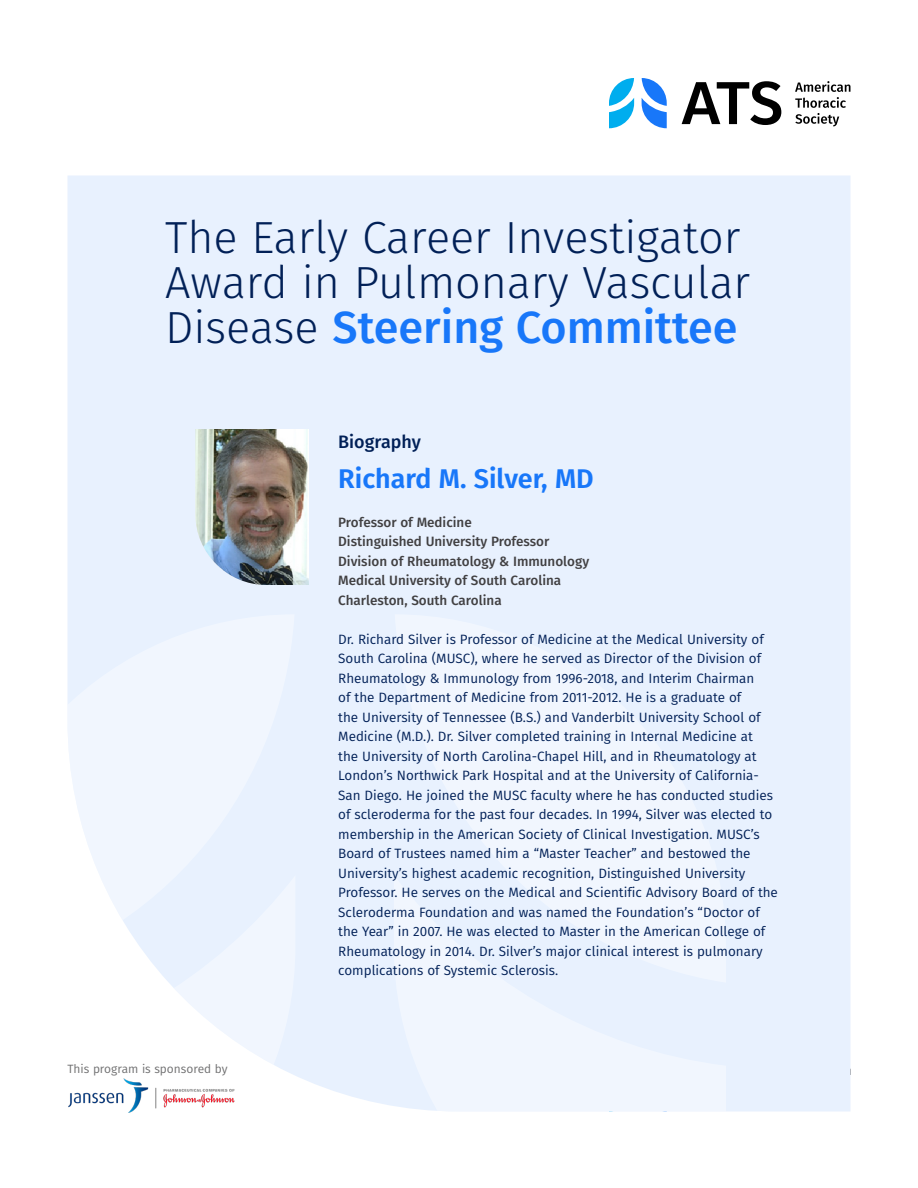
<style>
.page{position:relative;width:918px;height:1188px;background:#fff}
.page>*{position:absolute;margin:0;border:0;box-sizing:border-box;transform-origin:0 0}
.Headline_Medium_-_Li{font:300 45px/45px "Fira Sans";color:#012057}
.Headline_Small_-_Bol{font:600 27px "Fira Sans";color:#1877f9}
.Body__Large{font:500 18px "Fira Sans";color:#012057}
.Body__Standard{font:13.5px/19.5px "Fira Sans";color:#012057}
.Body__Standard-2{font:500 13.5px/19.5px "Fira Sans";color:#414042}
.Body__Small_-_Sideba{font:12px "Fira Sans";color:#707071}
.s1{font-weight:500;color:#1877f9}
</style>
<div class="page">
<div style="left:68px;top:176px;width:782px;height:936px;background:#e8f1fe"></div>
<svg style="left:68px;top:614px;width:227px;height:261px;fill:#f1f6fe"></svg>
<svg style="left:68px;top:875px;width:227px;height:237px"></svg>
<svg style="left:395px;top:614px;width:331px;height:261px;fill:#f1f6fe"></svg>
<svg style="left:394px;top:875px;width:332px;height:237px;fill:#f1f6fe"></svg>
<img style="left:195px;top:429px;width:114px;height:156px">
<svg style="left:609px;top:78px;width:25px;height:50px"></svg>
<svg style="left:642px;top:78px;width:25px;height:50px"></svg>
<svg style="left:795px;top:81px;width:55px;height:45px"></svg>
<svg style="left:682px;top:81px;width:99px;height:44px"></svg>
<img style="left:68px;top:1078px;width:167px;height:34px">
<p class="Headline_Medium_-_Li" style="left:165px;top:215px;width:587px">The Early Career Investigator<br>Award in Pulmonary Vascular<br>Disease <span class="s1">Steering Committee</span></p>
<p class="Body__Large" style="left:338px;top:428px;width:84px">Biography</p>
<p class="Headline_Small_-_Bol" style="left:338px;top:456px;width:257px">Richard M. Silver, MD</p>
<p class="Body__Standard-2" style="left:338px;top:511px;width:252px">Professor of Medicine<br>Distinguished University Professor Division of Rheumatology &amp; Immunology Medical University of South Carolina Charleston, South Carolina</p>
<p class="Body__Small_-_Sideba" style="left:68px;top:1059px;width:162px">This program is sponsored by</p>
<p class="Body__Standard" style="left:338px;top:629px;width:441px">Dr. Richard Silver is Professor of Medicine at the Medical University of South Carolina (MUSC), where he served as Director of the Division of Rheumatology &amp; Immunology from 1996-2018, and Interim Chairman<br>of the Department of Medicine from 2011-2012. He is a graduate of<br>the University of Tennessee (B.S.) and Vanderbilt University School of Medicine (M.D.). Dr. Silver completed training in Internal Medicine at<br>the University of North Carolina-Chapel Hill, and in Rheumatology at London’s Northwick Park Hospital and at the University of California-San Diego. He joined the MUSC faculty where he has conducted studies of scleroderma for the past four decades. In 1994, Silver was elected to membership in the American Society of Clinical Investigation. MUSC’s Board of Trustees named him a “Master Teacher” and bestowed the University’s highest academic recognition, Distinguished University Professor. He serves on the Medical and Scientific Advisory Board of the Scleroderma Foundation and was named the Foundation’s “Doctor of the Year” in 2007. He was elected to Master in the American College of Rheumatology in 2014. Dr. Silver’s major clinical interest is pulmonary complications of Systemic Sclerosis.</p>
</div>
